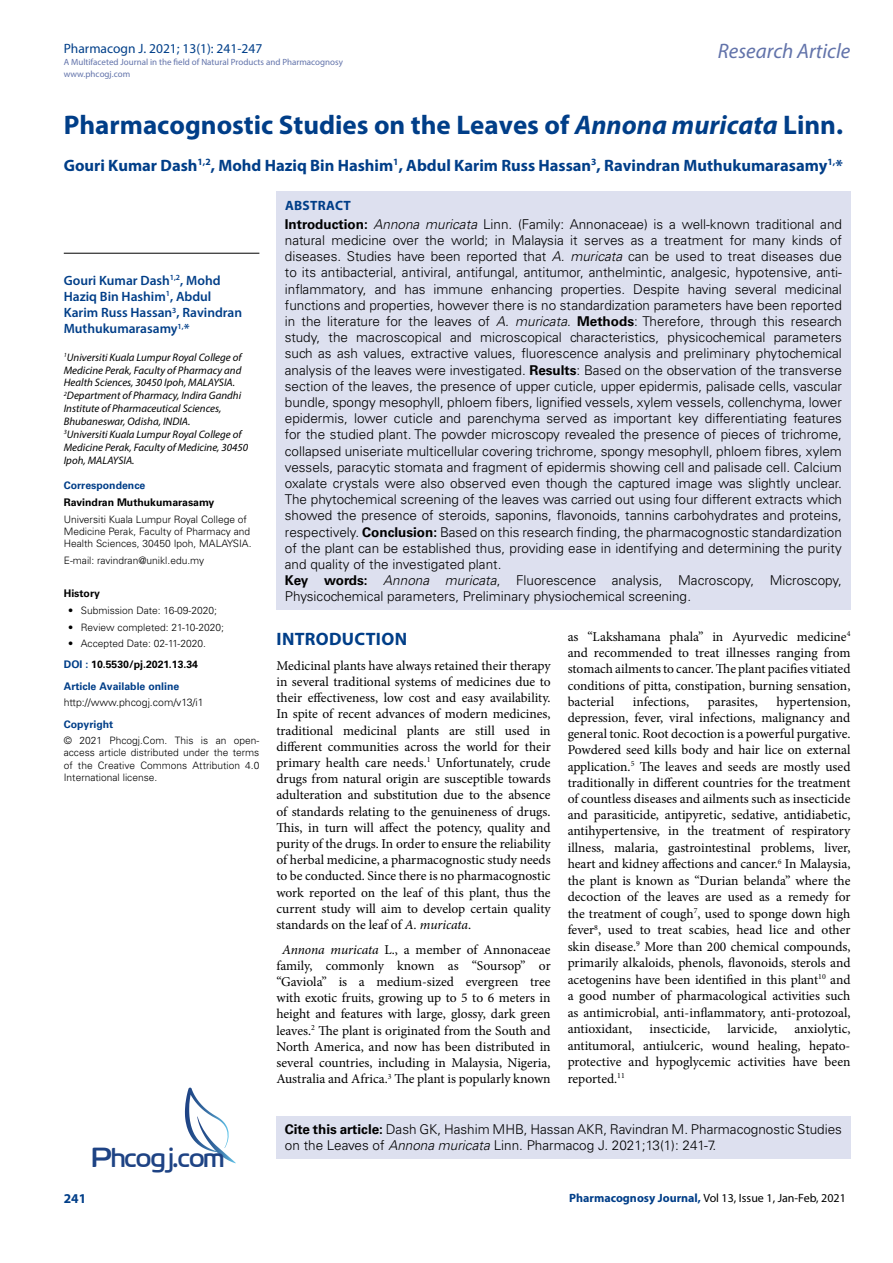
<style>
.page{position:relative;width:893px;height:1263px;background:#fff}
.page>*{position:absolute;margin:0;border:0;box-sizing:border-box;transform-origin:0 0}
.t1{font:27.6px "Cloud World";color:#1e4384}
.t2{font:700 27px "Myriad Pro";color:#003e88}
.t3{font:italic 21px "Myriad Pro";color:#6273aa}
.t4{font:700 18px "Myriad Pro";letter-spacing:.015em;color:#003e88}
.t5{font:700 16.5px "Myriad Pro";color:#003e88}
.t6{font:13.5px/16.2px "Minion Pro";color:#000;text-align:justify}
.t7{font:300 13.5px/16.2px "Univers LT Std";color:#000}
.t8{font:600 13.5px/16.2px "Myriad Pro";color:#003e88}
.t9{font:13.5px "Myriad Pro";color:#003f89}
.t10{font:700 13.5px "Myriad Pro";letter-spacing:.02em;color:#003e88}
.t11{font:12px "Myriad Pro";color:#000}
.t12{font:italic 10.8px/12.9px "Myriad Pro";color:#000}
.t13{font:700 10.5px/21.1px "Univers LT Std";color:#003e88}
.t14{font:700 10.5px "Univers LT Std";color:#000}
.t15{font:300 10.5px "Univers LT Std";color:#000}
.t16{font:300 10.2px/12.3px "Univers LT Std";color:#000}
.t17{font:9px/12px "Myriad Pro";color:#6273aa}
.s1{font-style:italic}
.s2{color:#000}
.s3{font-weight:700}
.s4{font-weight:700;color:#003e88}
</style>
<div class="page">
<div style="left:276px;top:1115px;width:574px;height:43px;background:#dde0ef"></div>
<svg style="left:185px;top:1087px;width:51px;height:76px"></svg>
<div style="left:276px;top:192px;width:574px;height:418px;background:#dde0ef"></div>
<hr style="left:64px;top:253px;width:195px;height:1px;background:#000">
<p class="t9" style="left:64px;top:40px;width:200px">Pharmacogn J. 2021; 13(1): 241-247</p>
<p class="t17" style="left:64px;top:55px;width:281px">A Multifaceted Journal in the field of Natural Products and Pharmacognosy www.phcogj.com</p>
<h3 class="t3" style="left:718px;top:38px;width:134px">Research Article</h3>
<h2 class="t2" style="left:64px;top:107px;width:781px">Pharmacognostic Studies on the Leaves of <span class="s1">Annona muricata</span> Linn.</h2>
<p class="t5" style="left:64px;top:154px;width:781px">Gouri Kumar Dash<sup>1,2</sup>, Mohd Haziq Bin Hashim<sup>1</sup>, Abdul Karim Russ Hassan<sup>3</sup>, Ravindran Muthukumarasamy<sup>1,</sup>*</p>
<p class="t8" style="left:64px;top:272px;width:180px">Gouri Kumar Dash<sup>1,2</sup>, Mohd<br>Haziq Bin Hashim<sup>1</sup>, Abdul<br>Karim Russ Hassan<sup>3</sup>, Ravindran<br>Muthukumarasamy<sup>1,</sup>*</p>
<p class="t12" style="left:64px;top:350px;width:186px"><sup>1</sup>Universiti Kuala Lumpur Royal College of Medicine Perak, Faculty of Pharmacy and Health Sciences, 30450 Ipoh, MALAYSIA.<br><sup>2</sup>Department of Pharmacy, Indira Gandhi Institute of Pharmaceutical Sciences, Bhubaneswar, Odisha, INDIA.<br><sup>3</sup>Universiti Kuala Lumpur Royal College of Medicine Perak, Faculty of Medicine, 30450<br>Ipoh, MALAYSIA.</p>
<p class="t13" style="left:64px;top:475px;width:83px">Correspondence</p>
<p class="t14" style="left:64px;top:496px;width:152px">Ravindran Muthukumarasamy</p>
<p class="t16" style="left:64px;top:513px;width:189px">Universiti Kuala Lumpur Royal College of<br>Medicine Perak, Faculty of Pharmacy and<br>Health Sciences, 30450 Ipoh, MALAYSIA.</p>
<p class="t16" style="left:64px;top:554px;width:142px">E-mail: ravindran@unikl.edu.my</p>
<p class="t14" style="left:64px;top:587px;width:38px">History</p>
<p class="t16" style="left:68px;top:604px;width:150px">• Submission Date: 16-09-2020;</p>
<p class="t16" style="left:68px;top:621px;width:157px">• Review completed: 21-10-2020;</p>
<p class="t16" style="left:68px;top:638px;width:139px">• Accepted Date: 02-11-2020.</p>
<p class="t13" style="left:64px;top:654px;width:136px">DOI : <span class="s2">10.5530/pj.2021.13.34<br></span>Article Available online</p>
<p class="t15" style="left:64px;top:696px;width:141px">http://www.phcogj.com/v13/i1</p>
<p class="t13" style="left:64px;top:713px;width:51px">Copyright</p>
<p class="t16" style="left:64px;top:734px;width:197px;text-align:justify">© 2021 Phcogj.Com. This is an open&shy;access article distributed under the terms of the Creative Commons Attribution 4.0<br>International license.</p>
<p class="t10" style="left:64px;top:1190px;width:24px">241</p>
<h1 class="t1" style="left:92px;top:1136px;width:134px">Phcogj.com</h1>
<p class="t10" style="left:285px;top:197px;width:67px">ABSTRACT</p>
<p class="t7" style="left:285px;top:216px;width:559px"><span class="s3">Introduction:</span> <span class="s1">Annona muricata</span> Linn. (Family: Annonaceae) is a well-known traditional and natural medicine over the world; in Malaysia it serves as a treatment for many kinds of diseases. Studies have been reported that <span class="s1">A. muricata</span> can be used to treat diseases due to its antibacterial, antiviral, antifungal, antitumor, anthelmintic, analgesic, hypotensive, anti&shy;inflammatory, and has immune enhancing properties. Despite having several medicinal functions and properties, however there is no standardization parameters have been reported in the literature for the leaves of <span class="s1">A. muricata</span>. <span class="s3">Methods</span>: Therefore, through this research study, the macroscopical and microscopical characteristics, physicochemical parameters such as ash values, extractive values, fluorescence analysis and preliminary phytochemical analysis of the leaves were investigated. <span class="s3">Results</span>: Based on the observation of the transverse section of the leaves, the presence of upper cuticle, upper epidermis, palisade cells, vascular bundle, spongy mesophyll, phloem fibers, lignified vessels, xylem vessels, collenchyma, lower epidermis, lower cuticle and parenchyma served as important key differentiating features for the studied plant. The powder microscopy revealed the presence of pieces of trichrome, collapsed uniseriate multicellular covering trichrome, spongy mesophyll, phloem fibres, xylem vessels, paracytic stomata and fragment of epidermis showing cell and palisade cell. Calcium oxalate crystals were also observed even though the captured image was slightly unclear.<br>The phytochemical screening of the leaves was carried out using four different extracts which showed the presence of steroids, saponins, flavonoids, tannins carbohydrates and proteins, respectively. <span class="s3">Conclusion:</span> Based on this research finding, the pharmacognostic standardization of the plant can be established thus, providing ease in identifying and determining the purity and quality of the investigated plant.<br><span class="s3">Key words:</span> <span class="s1">Annona muricata</span>, Fluorescence analysis, Macroscopy, Microscopy, Physicochemical parameters, Preliminary physiochemical screening.</p>
<h3 class="t4" style="left:277px;top:627px;width:132px">INTRODUCTION</h3>
<p class="t6" style="left:276px;top:657px;width:276px">Medicinal plants have always retained their therapy in several traditional systems of medicines due to their effectiveness, low cost and easy availability.<br>In spite of recent advances of modern medicines, traditional medicinal plants are still used in different communities across the world for their primary health care needs.<sup>1</sup> Unfortunately, crude drugs from natural origin are susceptible towards adulteration and substitution due to the absence of standards relating to the genuineness of drugs.<br>This, in turn will affect the potency, quality and purity of the drugs. In order to ensure the reliability of herbal medicine, a pharmacognostic study needs to be conducted. Since there is no pharmacognostic work reported on the leaf of this plant, thus the current study will aim to develop certain quality standards on the leaf of <span class="s1">A. muricata</span>.</p>
<p class="t6" style="left:276px;top:941px;width:276px;text-align:center"><span class="s1">Annona muricata</span> L., a member of Annonaceae family, commonly known as “Soursop” or “Gaviola” is a medium-sized evergreen tree with exotic fruits, growing up to 5 to 6 meters in height and features with large, glossy, dark green leaves.<sup>2</sup> The plant is originated from the South and North America, and now has been distributed in several countries, including in Malaysia, Nigeria, Australia and Africa.<sup>3</sup> The plant is popularly known</p>
<p class="t6" style="left:568px;top:629px;width:284px">as “Lakshamana phala” in Ayurvedic medicine<sup>4 </sup>and recommended to treat illnesses ranging from stomach ailments to cancer. The plant pacifies vitiated conditions of pitta, constipation, burning sensation, bacterial</p>
<p class="t6" style="left:568px;top:693px;width:284px;text-indent:209px">hypertension, depression, fever, viral infections, malignancy and general tonic. Root decoction is a powerful purgative.<br>Powdered seed kills body and hair lice on external application.<sup>5</sup> The leaves and seeds are mostly used traditionally in different countries for the treatment of countless diseases and ailments such as insecticide and parasiticide, antipyretic, sedative, antidiabetic, antihypertensive, in the treatment of respiratory illness, malaria, gastrointestinal problems, liver, heart and kidney affections and cancer.<sup>6</sup> In Malaysia, the plant is known as “Durian belanda” where the decoction of the leaves are used as a remedy for the treatment of cough<sup>7</sup>, used to sponge down high fever<sup>8</sup>, used to treat scabies, head lice and other skin disease.<sup>9</sup> More than 200 chemical compounds, primarily alkaloids, phenols, flavonoids, sterols and acetogenins have been identified in this plant<sup>10</sup> and a good number of pharmacological activities such as antimicrobial, anti-inflammatory, anti-protozoal, antioxidant,</p>
<p class="t6" style="left:633px;top:693px;width:58px">infections,</p>
<p class="t6" style="left:708px;top:693px;width:52px">parasites,</p>
<p class="t6" style="left:568px;top:1020px;width:284px;text-indent:227px">anxiolytic, antitumoral, antiulceric, wound healing, hepato&shy;protective and hypoglycemic activities have been reported.<sup>11</sup></p>
<p class="t6" style="left:650px;top:1021px;width:62px">insecticide,</p>
<p class="t6" style="left:727px;top:1021px;width:51px">larvicide,</p>
<p class="t7" style="left:285px;top:1121px;width:558px"><span class="s3">Cite this article:</span> Dash GK, Hashim MHB, Hassan AKR, Ravindran M. Pharmacognostic Studies on the Leaves of <span class="s1">Annona muricata</span> Linn. Pharmacog J. 2021;13(1): 241-7.</p>
<p class="t11" style="left:569px;top:1190px;width:278px"><span class="s4">Pharmacognosy Journal,</span> Vol 13, Issue 1, Jan-Feb, 2021</p>
</div>
